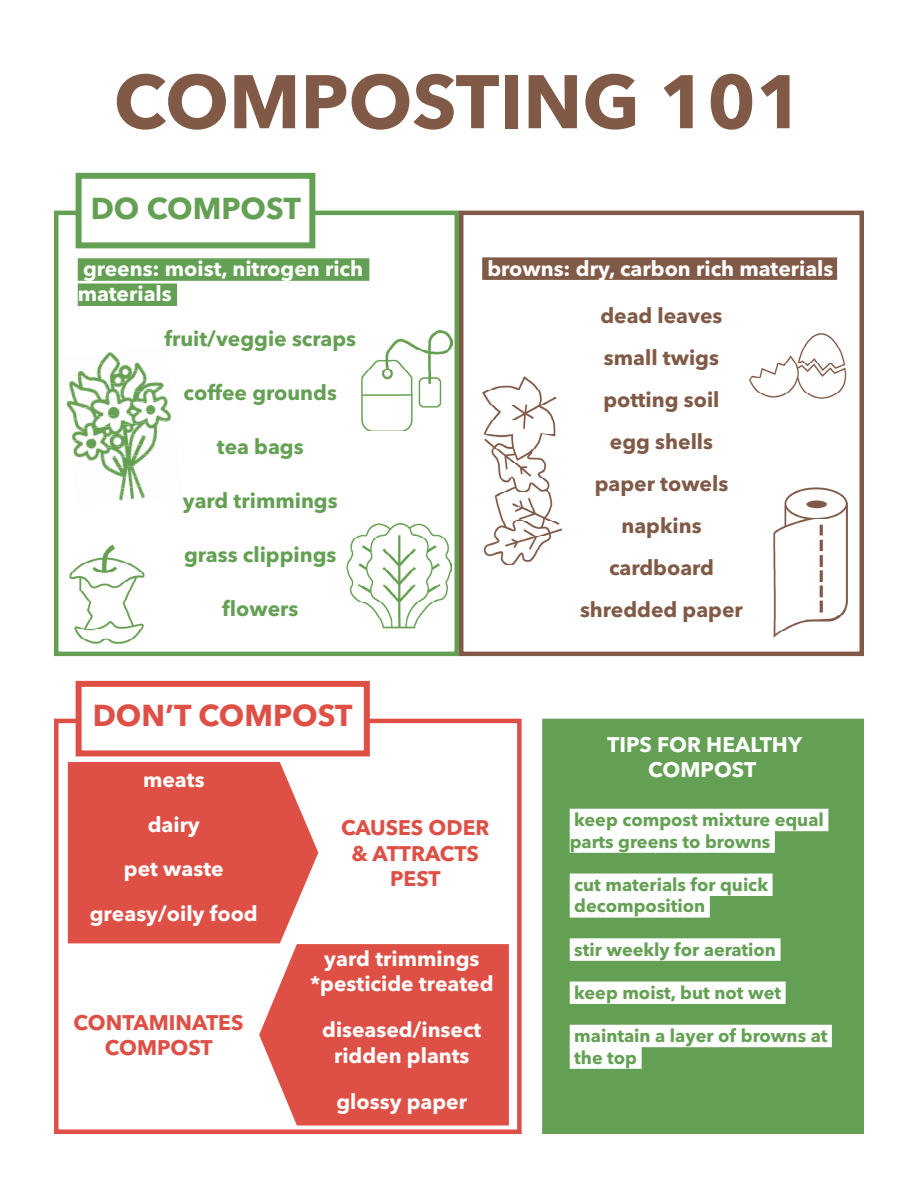
<style>
.page{position:relative;width:918px;height:1188px;background:#fff}
.page>*{position:absolute;margin:0;border:0;box-sizing:border-box;transform-origin:0 0}
.t1{font:700 75px "Avenir Next LT Pro";color:#805a46}
.t2{font:700 30px "Avenir Next LT Pro";color:#de4f45}
.t3{font:700 30px "Avenir Next LT Pro";color:#64a053}
.t4{font:700 21px/25.2px "Avenir Next LT Pro";color:#fff;text-align:center}
.t5{font:700 21px "Avenir Next LT Pro";color:#805a46}
.t6{font:700 21px "Avenir Next LT Pro";color:#64a053}
.t7{font:700 21px/25.2px "Avenir Next LT Pro";color:#de4f45;text-align:center}
.t8{font:700 18px/21.6px "Avenir Next LT Pro";color:#64a053}
</style>
<div class="page">
<svg style="left:259px;top:944px;width:250px;height:182px;background:#e05d53"></svg>
<svg style="left:67px;top:762px;width:252px;height:182px;background:#e05e54"></svg>
<div style="left:54px;top:211px;width:405px;height:445px;border:4px solid #64a053"></div>
<div style="left:76px;top:173px;width:239px;height:75px;background:#fff;border:6px solid #64a053"></div>
<div style="left:54px;top:719px;width:468px;height:415px;border:4px solid #de4f45"></div>
<div style="left:76px;top:681px;width:294px;height:75px;background:#fff;border:6px solid #de4f45"></div>
<div style="left:78px;top:258px;width:291px;height:23px;background:#64a053"></div>
<div style="left:78px;top:284px;width:99px;height:22px;background:#64a053"></div>
<div style="left:482px;top:257px;width:355px;height:23px;background:#805a46"></div>
<img style="left:104px;top:352px;width:13px;height:5px">
<img style="left:98px;top:357px;width:44px;height:10px">
<img style="left:77px;top:367px;width:70px;height:11px">
<img style="left:68px;top:378px;width:97px;height:10px">
<img style="left:66px;top:388px;width:101px;height:19px">
<img style="left:67px;top:398px;width:101px;height:11px">
<img style="left:69px;top:409px;width:103px;height:10px">
<img style="left:73px;top:419px;width:98px;height:11px">
<img style="left:71px;top:430px;width:87px;height:10px">
<img style="left:72px;top:440px;width:84px;height:11px">
<img style="left:73px;top:451px;width:78px;height:10px">
<img style="left:101px;top:461px;width:40px;height:11px">
<img style="left:111px;top:472px;width:29px;height:10px">
<img style="left:120px;top:482px;width:24px;height:11px">
<img style="left:118px;top:493px;width:27px;height:8px">
<img style="left:346px;top:523px;width:106px;height:105px">
<img style="left:69px;top:544px;width:76px;height:100px">
<img style="left:362px;top:330px;width:90px;height:101px">
<div style="left:459px;top:211px;width:405px;height:445px;border:4px solid #805a46"></div>
<img style="left:482px;top:376px;width:79px;height:189px">
<img style="left:750px;top:333px;width:97px;height:66px">
<img style="left:773px;top:488px;width:75px;height:150px">
<div style="left:542px;top:719px;width:322px;height:415px;background:#64a053"></div>
<div style="left:570px;top:809px;width:258px;height:22px;background:#fff"></div>
<div style="left:570px;top:830px;width:205px;height:23px;background:#fff"></div>
<div style="left:570px;top:874px;width:203px;height:22px;background:#fff"></div>
<div style="left:570px;top:895px;width:140px;height:23px;background:#fff"></div>
<div style="left:570px;top:938px;width:211px;height:23px;background:#fff"></div>
<div style="left:570px;top:982px;width:216px;height:22px;background:#fff"></div>
<div style="left:570px;top:1025px;width:262px;height:22px;background:#fff"></div>
<div style="left:570px;top:1046px;width:72px;height:23px;background:#fff"></div>
<p class="t1" style="left:114px;top:56px;width:692px">COMPOSTING 101</p>
<p class="t3" style="left:91px;top:190px;width:212px">DO COMPOST</p>
<p class="t4" style="left:78px;top:255px;width:287px;text-align:left">greens: moist, nitrogen rich materials</p>
<p class="t6" style="left:164px;top:326px;width:193px">fruit/veggie scraps</p>
<p class="t6" style="left:184px;top:380px;width:155px">coffee grounds</p>
<p class="t6" style="left:217px;top:434px;width:88px">tea bags</p>
<p class="t6" style="left:183px;top:488px;width:156px">yard trimmings</p>
<p class="t6" style="left:184px;top:542px;width:154px">grass clippings</p>
<p class="t6" style="left:222px;top:596px;width:78px">flowers</p>
<p class="t2" style="left:93px;top:697px;width:261px">DON’T COMPOST</p>
<p class="t4" style="left:487px;top:255px;width:347px">browns: dry, carbon rich materials</p>
<p class="t5" style="left:600px;top:303px;width:124px">dead leaves</p>
<p class="t5" style="left:604px;top:345px;width:117px">small twigs</p>
<p class="t5" style="left:603px;top:387px;width:118px">potting soil</p>
<p class="t5" style="left:610px;top:429px;width:105px">egg shells</p>
<p class="t5" style="left:595px;top:471px;width:135px">paper towels</p>
<p class="t5" style="left:621px;top:513px;width:82px">napkins</p>
<p class="t5" style="left:609px;top:555px;width:106px">cardboard</p>
<p class="t5" style="left:580px;top:597px;width:164px">shredded paper</p>
<p class="t4" style="left:143px;top:766px;width:63px">meats</p>
<p class="t4" style="left:148px;top:811px;width:54px">dairy</p>
<p class="t4" style="left:124px;top:856px;width:101px">pet waste</p>
<p class="t4" style="left:90px;top:901px;width:169px">greasy/oily food</p>
<p class="t7" style="left:74px;top:1010px;width:171px">CONTAMINATES<br>COMPOST</p>
<p class="t7" style="left:341px;top:815px;width:150px">CAUSES ODER &amp; ATTRACTS<br>PEST</p>
<p class="t4" style="left:310px;top:945px;width:185px">yard trimmings *pesticide treated</p>
<p class="t4" style="left:322px;top:1017px;width:161px">diseased/insect ridden plants</p>
<p class="t4" style="left:337px;top:1089px;width:132px">glossy paper</p>
<p class="t4" style="left:607px;top:732px;width:196px">TIPS FOR HEALTHY</p>
<p class="t4" style="left:648px;top:757px;width:109px">COMPOST</p>
<p class="t8" style="left:570px;top:809px;width:256px">keep compost mixture equal parts greens to browns</p>
<p class="t8" style="left:574px;top:874px;width:195px">cut materials for quick</p>
<p class="t8" style="left:574px;top:895px;width:133px">decomposition</p>
<p class="t8" style="left:574px;top:938px;width:203px">stir weekly for aeration</p>
<p class="t8" style="left:574px;top:982px;width:208px">keep moist, but not wet</p>
<p class="t8" style="left:574px;top:1025px;width:255px">maintain a layer of browns at</p>
<p class="t8" style="left:574px;top:1046px;width:64px">the top</p>
</div>
